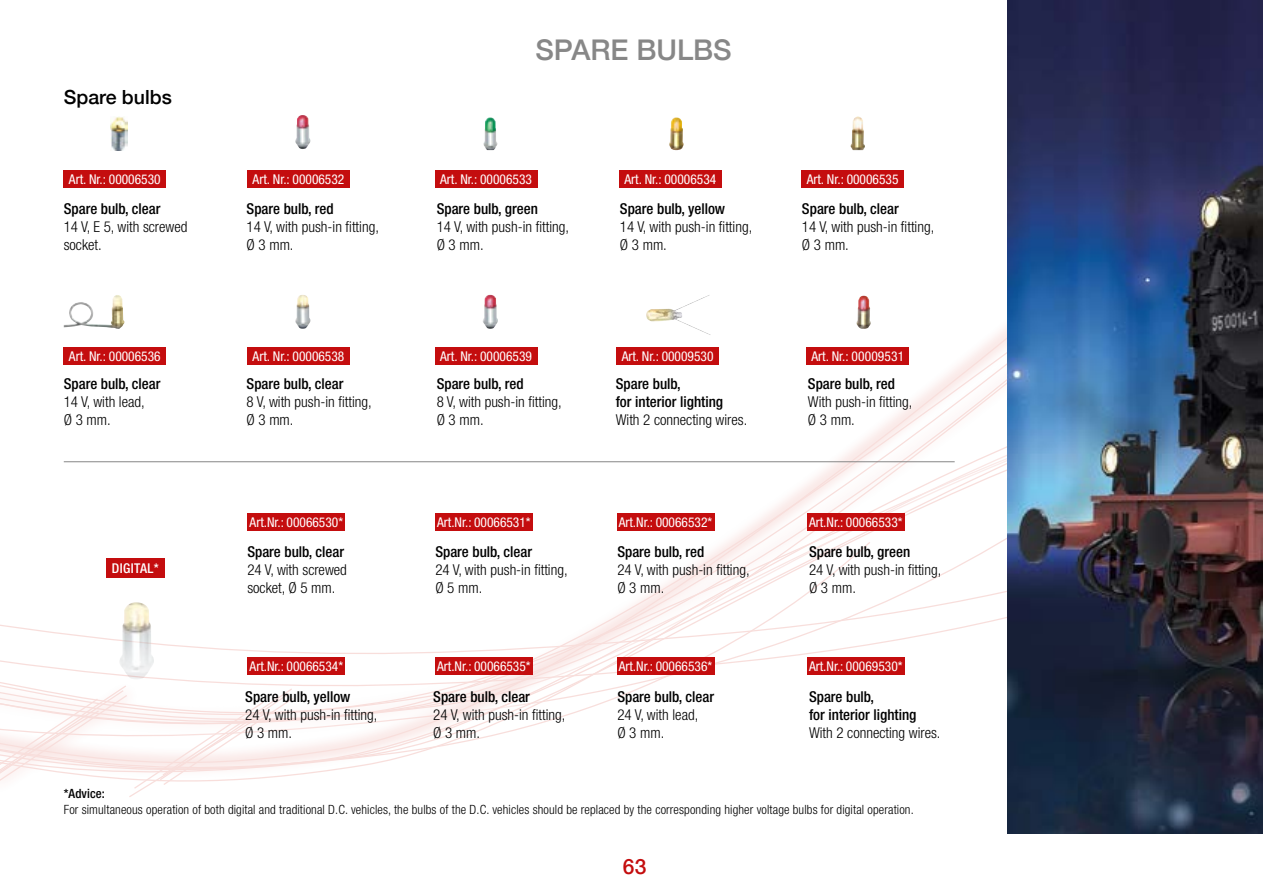
<style>
.page{position:relative;width:1263px;height:893px;background:#fff}
.page>*{position:absolute;margin:0;border:0;box-sizing:border-box;transform-origin:0 0}
.t1{font:500 28.5px "Helvetica Neue";color:#878787}
.t2{font:500 21px "Helvetica Neue";color:#c40d0e}
.t3{font:500 19.5px "Helvetica Neue";color:#000}
.t4{font:300 condensed 15px/18px "Helvetica Neue LT Std";color:#000}
.t5{font:500 condensed 15px/18px "Helvetica Neue LT Std";color:#000}
.t6{font:condensed 13.5px "Helvetica Neue LT Std";color:#fff}
.t7{font:500 condensed 13.5px "Helvetica Neue LT Std";letter-spacing:.03em;color:#fff}
.t8{font:300 condensed 12.75px "Helvetica Neue LT Std";letter-spacing:.01em;color:#000}
.t9{font:500 condensed 12.75px "Helvetica Neue LT Std";letter-spacing:.01em;color:#000}
</style>
<div class="page">
<svg style="left:0;top:448px;width:1263px;height:386px"></svg>
<img style="left:1008px;top:0;width:255px;height:833px">
<img style="left:64px;top:295px;width:60px;height:34px">
<div style="left:106px;top:558px;width:58px;height:20px;background:#c40d0e"></div>
<img style="left:119px;top:602px;width:35px;height:78px">
<div style="left:64px;top:347px;width:102px;height:18px;background:#c40d0e"></div>
<img style="left:111px;top:117px;width:16px;height:33px">
<div style="left:64px;top:170px;width:102px;height:18px;background:#c40d0e"></div>
<img style="left:483px;top:295px;width:15px;height:34px">
<div style="left:435px;top:347px;width:102px;height:18px;background:#c40d0e"></div>
<img style="left:483px;top:117px;width:14px;height:33px">
<div style="left:435px;top:170px;width:102px;height:18px;background:#c40d0e"></div>
<img style="left:295px;top:295px;width:15px;height:34px">
<div style="left:247px;top:347px;width:103px;height:18px;background:#c40d0e"></div>
<img style="left:295px;top:115px;width:15px;height:34px">
<div style="left:247px;top:170px;width:103px;height:18px;background:#c40d0e"></div>
<div style="left:435px;top:513px;width:98px;height:18px;background:#c40d0e"></div>
<div style="left:435px;top:657px;width:98px;height:18px;background:#c40d0e"></div>
<img style="left:646px;top:295px;width:65px;height:40px">
<div style="left:617px;top:347px;width:102px;height:18px;background:#c40d0e"></div>
<img style="left:669px;top:117px;width:15px;height:33px">
<div style="left:619px;top:170px;width:102px;height:18px;background:#c40d0e"></div>
<div style="left:617px;top:513px;width:97px;height:18px;background:#c40d0e"></div>
<div style="left:617px;top:657px;width:97px;height:18px;background:#c40d0e"></div>
<img style="left:856px;top:296px;width:15px;height:33px">
<div style="left:807px;top:347px;width:102px;height:18px;background:#c40d0e"></div>
<img style="left:850px;top:117px;width:15px;height:33px">
<div style="left:802px;top:170px;width:102px;height:18px;background:#c40d0e"></div>
<div style="left:807px;top:513px;width:98px;height:18px;background:#c40d0e"></div>
<div style="left:807px;top:657px;width:98px;height:18px;background:#c40d0e"></div>
<div style="left:247px;top:513px;width:98px;height:18px;background:#c40d0e"></div>
<div style="left:247px;top:657px;width:98px;height:18px;background:#c40d0e"></div>
<hr style="left:64px;top:461px;width:891px;height:1px;background:#878787">
<h3 class="t3" style="left:64px;top:81px;width:110px">Spare bulbs</h3>
<p class="t6" style="left:69px;top:171px;width:93px">Art. Nr.: 00006530</p>
<p class="t5" style="left:64px;top:199px;width:98px">Spare bulb, clear</p>
<p class="t4" style="left:64px;top:217px;width:125px">14 V, E 5, with screwed socket.</p>
<p class="t6" style="left:69px;top:348px;width:93px">Art. Nr.: 00006536</p>
<p class="t5" style="left:64px;top:375px;width:98px">Spare bulb, clear</p>
<p class="t4" style="left:64px;top:393px;width:82px">14 V, with lead,<br>Ø 3 mm.</p>
<p class="t7" style="left:112px;top:560px;width:49px">DIGITAL*</p>
<h1 class="t1" style="left:535px;top:26px;width:198px">SPARE BULBS</h1>
<p class="t6" style="left:253px;top:171px;width:93px">Art. Nr.: 00006532</p>
<p class="t6" style="left:440px;top:171px;width:93px">Art. Nr.: 00006533</p>
<p class="t6" style="left:624px;top:171px;width:93px">Art. Nr.: 00006534</p>
<p class="t6" style="left:807px;top:171px;width:93px">Art. Nr.: 00006535</p>
<p class="t5" style="left:247px;top:199px;width:88px">Spare bulb, red</p>
<p class="t4" style="left:247px;top:217px;width:134px">14 V, with push-in fitting,<br>Ø 3 mm.</p>
<p class="t5" style="left:437px;top:199px;width:103px">Spare bulb, green</p>
<p class="t4" style="left:437px;top:217px;width:134px">14 V, with push-in fitting,<br>Ø 3 mm.</p>
<p class="t5" style="left:620px;top:199px;width:107px">Spare bulb, yellow</p>
<p class="t4" style="left:620px;top:217px;width:134px">14 V, with push-in fitting,<br>Ø 3 mm.</p>
<p class="t5" style="left:802px;top:199px;width:98px">Spare bulb, clear</p>
<p class="t4" style="left:802px;top:217px;width:134px">14 V, with push-in fitting,<br>Ø 3 mm.</p>
<p class="t6" style="left:253px;top:348px;width:93px">Art. Nr.: 00006538</p>
<p class="t6" style="left:440px;top:348px;width:93px">Art. Nr.: 00006539</p>
<p class="t6" style="left:622px;top:348px;width:93px">Art. Nr.: 00009530</p>
<p class="t6" style="left:811px;top:348px;width:94px">Art. Nr.: 00009531</p>
<p class="t5" style="left:247px;top:375px;width:98px">Spare bulb, clear</p>
<p class="t4" style="left:247px;top:393px;width:127px">8 V, with push-in fitting,<br>Ø 3 mm.</p>
<p class="t5" style="left:437px;top:375px;width:88px">Spare bulb, red</p>
<p class="t4" style="left:437px;top:393px;width:127px">8 V, with push-in fitting,<br>Ø 3 mm.</p>
<p class="t5" style="left:616px;top:375px;width:109px">Spare bulb,<br>for interior lighting</p>
<p class="t4" style="left:616px;top:411px;width:133px">With 2 connecting wires.</p>
<p class="t5" style="left:808px;top:375px;width:88px">Spare bulb, red</p>
<p class="t4" style="left:808px;top:393px;width:106px">With push-in fitting,<br>Ø 3 mm.</p>
<p class="t6" style="left:250px;top:514px;width:95px">Art.Nr.: 00066530*</p>
<p class="t6" style="left:437px;top:514px;width:95px">Art.Nr.: 00066531*</p>
<p class="t6" style="left:619px;top:514px;width:95px">Art.Nr.: 00066532*</p>
<p class="t6" style="left:809px;top:514px;width:95px">Art.Nr.: 00066533*</p>
<p class="t5" style="left:247px;top:543px;width:98px">Spare bulb, clear</p>
<p class="t4" style="left:247px;top:561px;width:101px">24 V, with screwed socket, Ø 5 mm.</p>
<p class="t5" style="left:435px;top:543px;width:98px">Spare bulb, clear</p>
<p class="t4" style="left:435px;top:561px;width:134px">24 V, with push-in fitting,<br>Ø 5 mm.</p>
<p class="t5" style="left:617px;top:543px;width:88px">Spare bulb, red</p>
<p class="t4" style="left:617px;top:561px;width:134px">24 V, with push-in fitting,<br>Ø 3 mm.</p>
<p class="t5" style="left:809px;top:543px;width:103px">Spare bulb, green</p>
<p class="t4" style="left:809px;top:561px;width:134px">24 V, with push-in fitting,<br>Ø 3 mm.</p>
<p class="t6" style="left:250px;top:658px;width:95px">Art.Nr.: 00066534*</p>
<p class="t6" style="left:437px;top:658px;width:95px">Art.Nr.: 00066535*</p>
<p class="t6" style="left:619px;top:658px;width:95px">Art.Nr.: 00066536*</p>
<p class="t6" style="left:809px;top:658px;width:95px">Art.Nr.: 00069530*</p>
<p class="t5" style="left:245px;top:687px;width:107px">Spare bulb, yellow</p>
<p class="t4" style="left:245px;top:705px;width:134px">24 V, with push-in fitting,<br>Ø 3 mm.</p>
<p class="t5" style="left:433px;top:687px;width:98px">Spare bulb, clear</p>
<p class="t4" style="left:433px;top:705px;width:134px">24 V, with push-in fitting,<br>Ø 3 mm.</p>
<p class="t5" style="left:617px;top:687px;width:98px">Spare bulb, clear</p>
<p class="t4" style="left:617px;top:705px;width:82px">24 V, with lead,<br>Ø 3 mm.</p>
<p class="t5" style="left:809px;top:687px;width:109px">Spare bulb,<br>for interior lighting</p>
<p class="t4" style="left:809px;top:723px;width:133px">With 2 connecting wires.</p>
<p class="t9" style="left:64px;top:786px;width:43px">*Advice:</p>
<p class="t8" style="left:64px;top:802px;width:851px">For simultaneous operation of both digital and traditional D.C. vehicles, the bulbs of the D.C. vehicles should be replaced by the corresponding higher voltage bulbs for digital operation.</p>
<h2 class="t2" style="left:623px;top:850px;width:25px">63</h2>
</div>
